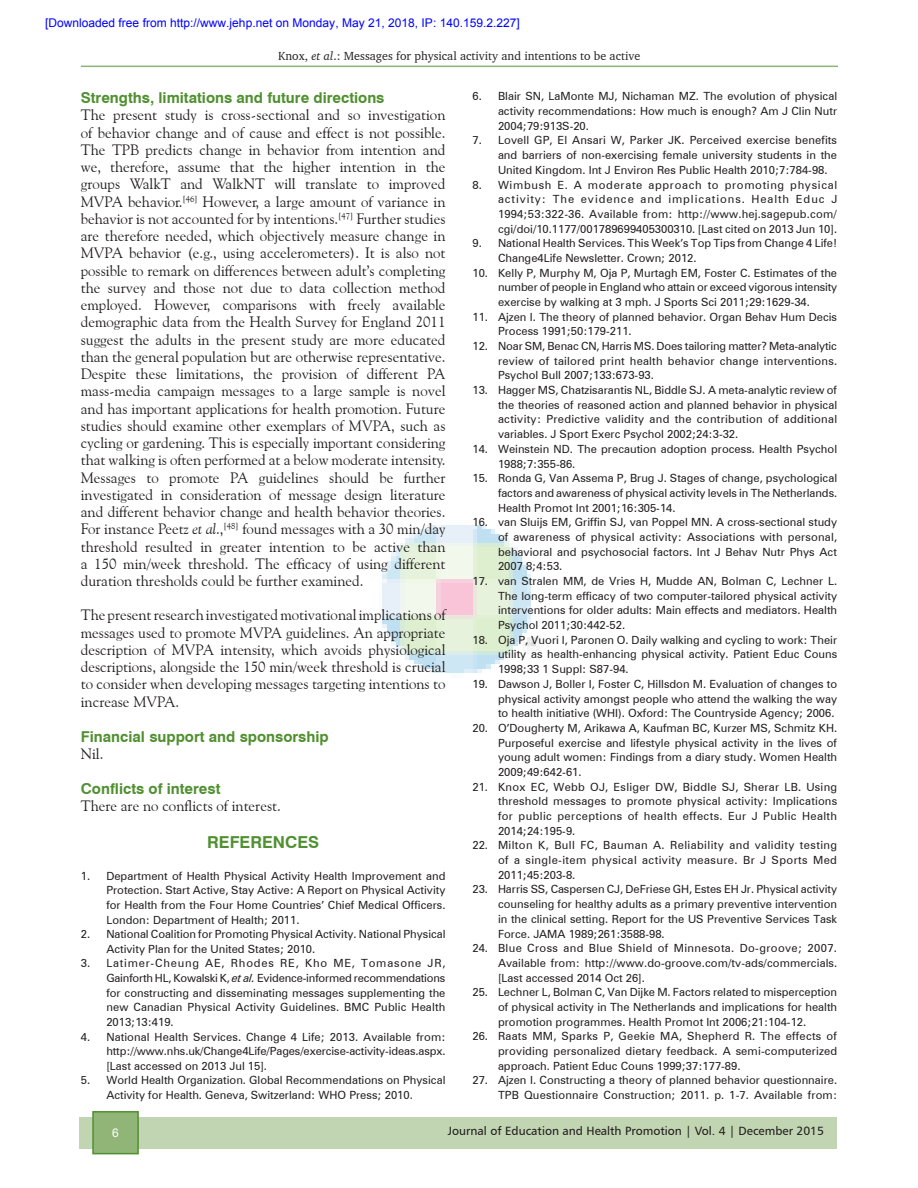
<style>
.page{position:relative;width:918px;height:1188px;background:#fff}
.page>*{position:absolute;margin:0;border:0;box-sizing:border-box;transform-origin:0 0}
.t1{font:700 16.5px "Swiss 721 BT";color:#509030}
.t2{font:15px/17.2px "Goudy Old Style BT";color:#231f20;text-align:justify}
.t3{font:700 15px "Swiss 721 BT";color:#509030}
.t4{font:12px "Arial";color:#00f}
.t5{font:12px "Charter BT";color:#231f20}
.t6{font:12px "Humanist 777 BT Roman B";color:#231f20}
.t7{font:12px "Arial";color:#fff}
.t8{font:11.25px/14.7px "Zurich BT";color:#231f20;text-align:justify}
.s1{font-style:italic}
</style>
<div class="page">
<img style="left:382px;top:525px;width:158px;height:148px">
<hr style="left:81px;top:66px;width:757px;height:1px;background:#8eb475">
<div style="left:80px;top:1117px;width:757px;height:31px;background:#c2d5b2"></div>
<div style="left:92px;top:1111px;width:47px;height:43px;background:#90b577;border:2px solid #509030"></div>
<p class="t4" style="left:45px;top:16px;width:476px">[Downloaded free from http://www.jehp.net on Monday, May 21, 2018, IP: 140.159.2.227]</p>
<p class="t5" style="left:278px;top:49px;width:364px">Knox, <span class="s1">et al</span>.: Messages for physical activity and intentions to be active</p>
<h2 class="t3" style="left:81px;top:89px;width:305px">Strengths, limitations and future directions</h2>
<p class="t2" style="left:81px;top:106px;width:366px">The present study is cross‑sectional and so investigation of behavior change and of cause and effect is not possible.<br>The TPB predicts change in behavior from intention and we, therefore, assume that the higher intention in the groups WalkT and WalkNT will translate to improved MVPA behavior.<sup>[46]</sup> However, a large amount of variance in behavior is not accounted for by intentions.<sup>[47]</sup> Further studies are therefore needed, which objectively measure change in MVPA behavior (e.g., using accelerometers). It is also not possible to remark on differences between adult’s completing the survey and those not due to data collection method employed. However, comparisons with freely available demographic data from the Health Survey for England 2011 suggest the adults in the present study are more educated than the general population but are otherwise representative.<br>Despite these limitations, the provision of different PA mass‑media campaign messages to a large sample is novel and has important applications for health promotion. Future studies should examine other exemplars of MVPA, such as cycling or gardening. This is especially important considering that walking is often performed at a below moderate intensity.<br>Messages to promote PA guidelines should be further investigated in consideration of message design literature and different behavior change and health behavior theories.<br>For instance Peetz <span class="s1">et al</span>.,<sup>[48]</sup> found messages with a 30 min/day threshold resulted in greater intention to be active than a 150 min/week threshold. The efficacy of using different duration thresholds could be further examined.</p>
<p class="t2" style="left:81px;top:606px;width:366px">The present research investigated motivational implications of messages used to promote MVPA guidelines. An appropriate description of MVPA intensity, which avoids physiological descriptions, alongside the 150 min/week threshold is crucial to consider when developing messages targeting intentions to increase MVPA.</p>
<h2 class="t3" style="left:81px;top:727px;width:249px">Financial support and sponsorship</h2>
<h2 class="t2" style="left:81px;top:745px;width:24px">Nil.</h2>
<h2 class="t3" style="left:81px;top:780px;width:141px">Conflicts of interest</h2>
<h2 class="t2" style="left:81px;top:797px;width:201px">There are no conflicts of interest.</h2>
<h1 class="t1" style="left:207px;top:832px;width:114px">REFERENCES</h1>
<p class="t8" style="left:106px;top:868px;width:341px;text-indent:-26px">1. Department of Health Physical Activity Health Improvement and Protection. Start Active, Stay Active: A Report on Physical Activity for Health from the Four Home Countries’ Chief Medical Officers.<br>London: Department of Health; 2011.</p>
<p class="t8" style="left:106px;top:927px;width:341px;text-indent:-26px">2. National Coalition for Promoting Physical Activity. National Physical<br>Activity Plan for the United States; 2010.</p>
<p class="t8" style="left:106px;top:956px;width:341px;text-indent:-26px">3. Latimer‑Cheung AE, Rhodes RE, Kho ME, Tomasone JR, Gainforth HL, Kowalski K, <span class="s1">et al.</span> Evidence‑informed recommendations for constructing and disseminating messages supplementing the new Canadian Physical Activity Guidelines. BMC Public Health 2013;13:419.</p>
<p class="t8" style="left:106px;top:1029px;width:341px;text-indent:-26px">4. National Health Services. Change 4 Life; 2013. Available from: http://www.nhs.uk/Change4Life/Pages/exercise‑activity‑ideas.aspx. [Last accessed on 2013 Jul 15].</p>
<p class="t8" style="left:106px;top:1073px;width:341px;text-indent:-26px">5. World Health Organization. Global Recommendations on Physical<br>Activity for Health. Geneva, Switzerland: WHO Press; 2010.</p>
<p class="t8" style="left:498px;top:89px;width:341px;text-indent:-26px">6. Blair SN, LaMonte MJ, Nichaman MZ. The evolution of physical activity recommendations: How much is enough? Am J Clin Nutr 2004;79:913S‑20.</p>
<p class="t8" style="left:498px;top:133px;width:341px;text-indent:-26px">7. Lovell GP, El Ansari W, Parker JK. Perceived exercise benefits and barriers of non‑exercising female university students in the United Kingdom. Int J Environ Res Public Health 2010;7:784‑98.</p>
<p class="t8" style="left:498px;top:177px;width:341px;text-indent:-26px">8. Wimbush E. A moderate approach to promoting physical activity: The evidence and implications. Health Educ J 1994;53:322‑36. Available from: http://www.hej.sagepub.com/ cgi/doi/10.1177/001789699405300310. [Last cited on 2013 Jun 10].</p>
<p class="t8" style="left:498px;top:236px;width:341px;text-indent:-26px">9. National Health Services. This Week’s Top Tips from Change 4 Life!<br>Change4Life Newsletter. Crown; 2012.</p>
<p class="t8" style="left:498px;top:265px;width:341px;text-indent:-26px">10. Kelly P, Murphy M, Oja P, Murtagh EM, Foster C. Estimates of the number of people in England who attain or exceed vigorous intensity exercise by walking at 3 mph. J Sports Sci 2011;29:1629‑34.</p>
<p class="t8" style="left:498px;top:309px;width:341px;text-indent:-26px">11. Ajzen I. The theory of planned behavior. Organ Behav Hum Decis<br>Process 1991;50:179‑211.</p>
<p class="t8" style="left:498px;top:339px;width:341px;text-indent:-26px">12. Noar SM, Benac CN, Harris MS. Does tailoring matter? Meta‑analytic review of tailored print health behavior change interventions.<br>Psychol Bull 2007;133:673‑93.</p>
<p class="t8" style="left:498px;top:383px;width:341px;text-indent:-26px">13. Hagger MS, Chatzisarantis NL, Biddle SJ. A meta‑analytic review of the theories of reasoned action and planned behavior in physical activity: Predictive validity and the contribution of additional variables. J Sport Exerc Psychol 2002;24:3‑32.</p>
<p class="t8" style="left:498px;top:441px;width:341px;text-indent:-26px">14. Weinstein ND. The precaution adoption process. Health Psychol<br>1988;7:355‑86.</p>
<p class="t8" style="left:498px;top:471px;width:341px;text-indent:-26px">15. Ronda G, Van Assema P, Brug J. Stages of change, psychological factors and awareness of physical activity levels in The Netherlands.<br>Health Promot Int 2001;16:305‑14.</p>
<p class="t8" style="left:498px;top:515px;width:341px;text-indent:-26px">16. van Sluijs EM, Griffin SJ, van Poppel MN. A cross‑sectional study of awareness of physical activity: Associations with personal, behavioral and psychosocial factors. Int J Behav Nutr Phys Act 2007 8;4:53.</p>
<p class="t8" style="left:498px;top:574px;width:341px;text-indent:-26px">17. van Stralen MM, de Vries H, Mudde AN, Bolman C, Lechner L.<br>The long‑term efficacy of two computer‑tailored physical activity interventions for older adults: Main effects and mediators. Health Psychol 2011;30:442‑52.</p>
<p class="t8" style="left:498px;top:632px;width:341px;text-indent:-26px">18. Oja P, Vuori I, Paronen O. Daily walking and cycling to work: Their utility as health‑enhancing physical activity. Patient Educ Couns 1998;33 1 Suppl: S87‑94.</p>
<p class="t8" style="left:498px;top:676px;width:341px;text-indent:-26px">19. Dawson J, Boller I, Foster C, Hillsdon M. Evaluation of changes to physical activity amongst people who attend the walking the way to health initiative (WHI). Oxford: The Countryside Agency; 2006.</p>
<p class="t8" style="left:498px;top:720px;width:341px;text-indent:-26px">20. O’Dougherty M, Arikawa A, Kaufman BC, Kurzer MS, Schmitz KH.<br>Purposeful exercise and lifestyle physical activity in the lives of young adult women: Findings from a diary study. Women Health 2009;49:642‑61.</p>
<p class="t8" style="left:498px;top:779px;width:341px;text-indent:-26px">21. Knox EC, Webb OJ, Esliger DW, Biddle SJ, Sherar LB. Using threshold messages to promote physical activity: Implications for public perceptions of health effects. Eur J Public Health 2014;24:195‑9.</p>
<p class="t8" style="left:498px;top:838px;width:341px;text-indent:-26px">22. Milton K, Bull FC, Bauman A. Reliability and validity testing of a single‑item physical activity measure. Br J Sports Med 2011;45:203‑8.</p>
<p class="t8" style="left:498px;top:882px;width:341px;text-indent:-26px">23. Harris SS, Caspersen CJ, DeFriese GH, Estes EH Jr. Physical activity counseling for healthy adults as a primary preventive intervention in the clinical setting. Report for the US Preventive Services Task Force. JAMA 1989;261:3588‑98.</p>
<p class="t8" style="left:498px;top:941px;width:341px;text-indent:-26px">24. Blue Cross and Blue Shield of Minnesota. Do‑groove; 2007.<br>Available from: http://www.do‑groove.com/tv‑ads/commercials. [Last accessed 2014 Oct 26].</p>
<p class="t8" style="left:498px;top:985px;width:341px;text-indent:-26px">25. Lechner L, Bolman C, Van Dijke M. Factors related to misperception of physical activity in The Netherlands and implications for health promotion programmes. Health Promot Int 2006;21:104‑12.</p>
<p class="t8" style="left:498px;top:1029px;width:341px;text-indent:-26px">26. Raats MM, Sparks P, Geekie MA, Shepherd R. The effects of providing personalized dietary feedback. A semi‑computerized approach. Patient Educ Couns 1999;37:177‑89.</p>
<p class="t8" style="left:472px;top:1073px;width:366px;text-align:right">27. Ajzen I. Constructing a theory of planned behavior questionnaire.<br>TPB Questionnaire Construction; 2011. p. 1‑7. Available from:</p>
<p class="t7" style="left:112px;top:1125px;width:8px">6</p>
<p class="t6" style="left:448px;top:1123px;width:378px">Journal of Education and Health Promotion | Vol. 4 | December 2015</p>
</div>
